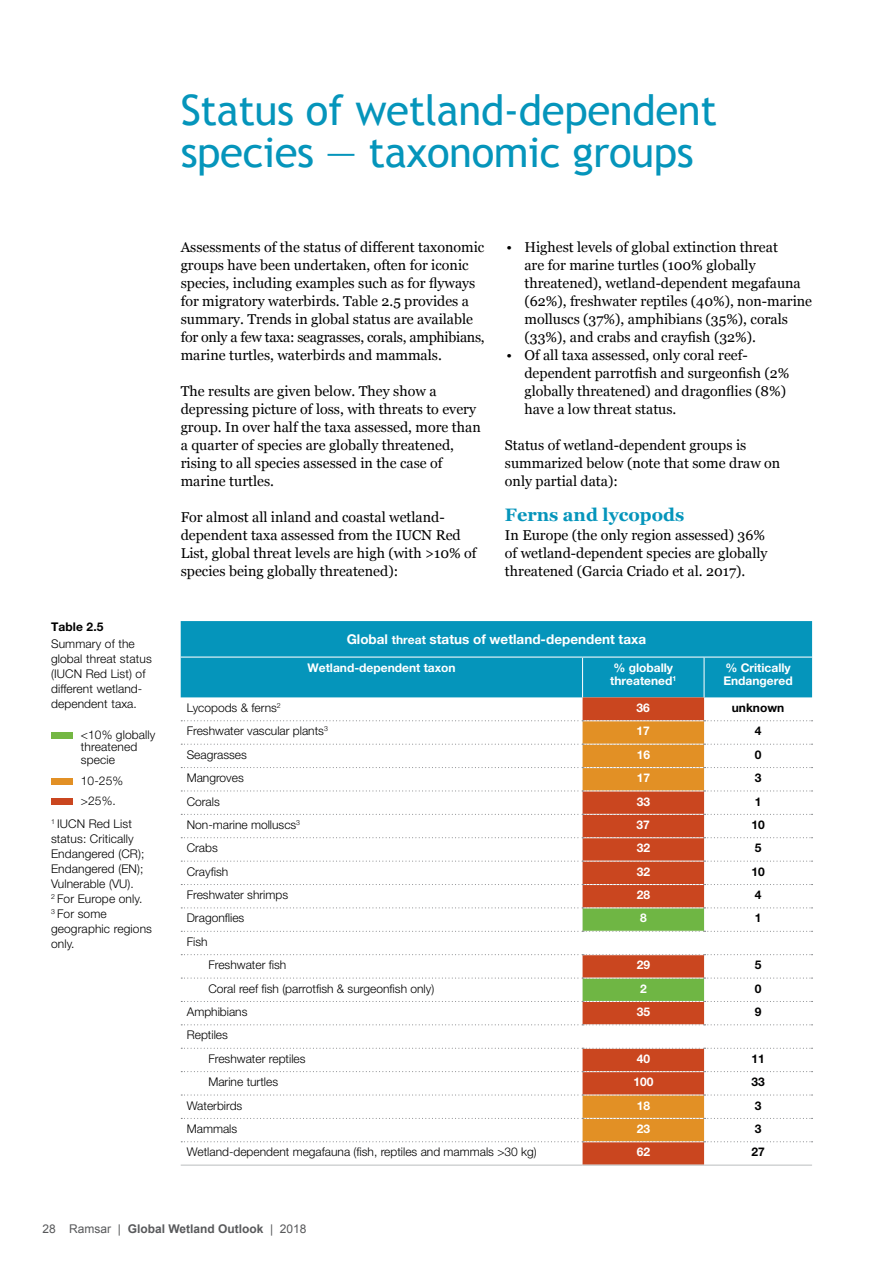
<style>
.page{position:relative;width:893px;height:1263px;background:#fff}
.page>*{position:absolute;margin:0;border:0;box-sizing:border-box;transform-origin:0 0}
.t1{font:42px/42px "Trebuchet MS";letter-spacing:-.01em;color:#0595bb}
.t2{font:700 18px "Georgia";color:#0595bb}
.t3{font:14.25px/18px "Georgia";color:#000}
.t4{font:700 13.5px "Helvetica Neue LT Pro";color:#fff}
.t5{font:300 12px/15px "Helvetica Neue LT Pro";color:#000}
.t6{font:700 12px/13.8px "Helvetica Neue LT Pro";color:#fff}
.t7{font:700 12px "Helvetica Neue LT Pro";color:#000}
.t8{font:700 12px "Arial";color:#58595b}
.s1{font-size:12px}
.s2{font-weight:400}
</style>
<div class="page">
<div style="left:181px;top:621px;width:631px;height:76px;background:#0595bb"></div>
<div style="left:583px;top:697px;width:121px;height:467px;background:#ca461f"></div>
<svg style="left:583px;top:721px;width:121px;height:420px;background:#d66f33"></svg>
<hr style="left:582px;top:658px;width:1px;height:39px;background:#fff">
<hr style="left:704px;top:658px;width:1px;height:39px;background:#fff">
<svg style="left:181px;top:1118px;width:631px;height:1px"></svg>
<svg style="left:181px;top:744px;width:631px;height:1px"></svg>
<svg style="left:181px;top:767px;width:631px;height:1px"></svg>
<svg style="left:181px;top:790px;width:631px;height:1px"></svg>
<svg style="left:181px;top:814px;width:631px;height:1px"></svg>
<svg style="left:181px;top:837px;width:631px;height:1px"></svg>
<svg style="left:181px;top:860px;width:631px;height:2px"></svg>
<svg style="left:181px;top:884px;width:631px;height:1px"></svg>
<svg style="left:181px;top:720px;width:631px;height:1px"></svg>
<svg style="left:181px;top:1141px;width:631px;height:1px"></svg>
<svg style="left:181px;top:1048px;width:631px;height:1px"></svg>
<svg style="left:181px;top:1071px;width:631px;height:1px"></svg>
<svg style="left:181px;top:1094px;width:631px;height:1px"></svg>
<hr style="left:181px;top:656px;width:402px;height:2px;background:#fff">
<hr style="left:583px;top:656px;width:121px;height:2px;background:#fff">
<hr style="left:704px;top:656px;width:108px;height:2px;background:#fff">
<svg style="left:181px;top:1024px;width:631px;height:1px"></svg>
<hr style="left:181px;top:1164px;width:402px;height:2px;background:#d1d3d4">
<hr style="left:583px;top:1164px;width:121px;height:2px;background:#d1d3d4">
<hr style="left:704px;top:1164px;width:108px;height:2px;background:#d1d3d4">
<svg style="left:181px;top:907px;width:631px;height:95px"></svg>
<div style="left:51px;top:732px;width:21px;height:7px;background:#74b743"></div>
<div style="left:51px;top:778px;width:21px;height:7px;background:#e29025"></div>
<div style="left:51px;top:799px;width:21px;height:6px;background:#ca461f"></div>
<h1 class="t1" style="left:181px;top:89px;width:538px">Status of wetland-dependent species — taxonomic groups</h1>
<p class="t3" style="left:181px;top:237px;width:306px">Assessments of the status of different taxonomic groups have been undertaken, often for iconic species, including examples such as for flyways for migratory waterbirds. Table 2.5 provides a summary. Trends in global status are available for only a few taxa: seagrasses, corals, amphibians, marine turtles, waterbirds and mammals.</p>
<p class="t3" style="left:181px;top:381px;width:302px">The results are given below. They show a depressing picture of loss, with threats to every group. In over half the taxa assessed, more than a quarter of species are globally threatened, rising to all species assessed in the case of marine turtles.</p>
<p class="t3" style="left:181px;top:507px;width:297px">For almost all inland and coastal wetland&shy;dependent taxa assessed from the IUCN Red List, global threat levels are high (with &gt;10% of species being globally threatened):</p>
<p class="t3" style="left:524px;top:237px;width:289px;text-indent:-18px">• Highest levels of global extinction threat<br>are for marine turtles (100% globally threatened), wetland-dependent megafauna (62%), freshwater reptiles (40%), non-marine molluscs (37%), amphibians (35%), corals (33%), and crabs and crayfish (32%).</p>
<p class="t3" style="left:524px;top:345px;width:266px;text-indent:-18px">• Of all taxa assessed, only coral reef&shy;dependent parrotfish and surgeonfish (2% globally threatened) and dragonflies (8%) have a low threat status.</p>
<p class="t3" style="left:505px;top:435px;width:277px">Status of wetland-dependent groups is summarized below (note that some draw on only partial data):</p>
<p class="t2" style="left:505px;top:501px;width:181px">Ferns and lycopods</p>
<p class="t3" style="left:505px;top:525px;width:264px">In Europe (the only region assessed) 36% of wetland-dependent species are globally threatened (Garcia Criado et al. 2017).</p>
<p class="t7" style="left:51px;top:619px;width:54px">Table 2.5</p>
<p class="t5" style="left:51px;top:636px;width:102px">Summary of the global threat status (IUCN Red List) of different wetland&shy;dependent taxa.</p>
<p class="t4" style="left:347px;top:631px;width:301px">Global <span class="s1">threat</span> status of wetland-dependent taxa</p>
<p class="t6" style="left:308px;top:660px;width:150px">Wetland-dependent taxon</p>
<p class="t6" style="left:610px;top:660px;width:68px">% globally threatened<sup>1</sup></p>
<p class="t6" style="left:723px;top:660px;width:71px">% Critically<br>Endangered</p>
<p class="t5" style="left:187px;top:700px;width:96px">Lycopods &amp; ferns<sup>2</sup></p>
<p class="t6" style="left:637px;top:700px;width:15px">36</p>
<p class="t7" style="left:732px;top:700px;width:54px">unknown</p>
<p class="t5" style="left:187px;top:723px;width:143px">Freshwater vascular plants<sup>3</sup></p>
<p class="t6" style="left:637px;top:724px;width:15px">17</p>
<p class="t7" style="left:755px;top:724px;width:8px">4</p>
<p class="t5" style="left:187px;top:747px;width:62px">Seagrasses</p>
<p class="t6" style="left:637px;top:747px;width:15px">16</p>
<p class="t7" style="left:755px;top:747px;width:8px">0</p>
<p class="t5" style="left:187px;top:770px;width:59px">Mangroves</p>
<p class="t6" style="left:637px;top:771px;width:15px">17</p>
<p class="t7" style="left:755px;top:770px;width:8px">3</p>
<p class="t5" style="left:187px;top:793px;width:35px">Corals</p>
<p class="t6" style="left:637px;top:794px;width:15px">33</p>
<p class="t7" style="left:755px;top:794px;width:8px">1</p>
<p class="t5" style="left:187px;top:817px;width:115px">Non-marine molluscs<sup>3</sup></p>
<p class="t6" style="left:637px;top:817px;width:15px">37</p>
<p class="t7" style="left:751px;top:817px;width:15px">10</p>
<p class="t5" style="left:187px;top:840px;width:33px">Crabs</p>
<p class="t6" style="left:637px;top:841px;width:15px">32</p>
<p class="t7" style="left:755px;top:841px;width:8px">5</p>
<p class="t5" style="left:187px;top:864px;width:43px">Crayfish</p>
<p class="t6" style="left:637px;top:864px;width:15px">32</p>
<p class="t7" style="left:751px;top:864px;width:15px">10</p>
<p class="t5" style="left:187px;top:887px;width:103px">Freshwater shrimps</p>
<p class="t6" style="left:637px;top:888px;width:15px">28</p>
<p class="t7" style="left:755px;top:887px;width:8px">4</p>
<p class="t5" style="left:187px;top:910px;width:59px">Dragonflies</p>
<p class="t6" style="left:640px;top:911px;width:8px">8</p>
<p class="t7" style="left:755px;top:911px;width:8px">1</p>
<p class="t5" style="left:187px;top:934px;width:22px">Fish</p>
<p class="t5" style="left:208px;top:957px;width:80px">Freshwater fish</p>
<p class="t6" style="left:637px;top:958px;width:15px">29</p>
<p class="t7" style="left:755px;top:957px;width:8px">5</p>
<p class="t5" style="left:208px;top:981px;width:227px">Coral reef fish (parrotfish &amp; surgeonfish only)</p>
<p class="t6" style="left:640px;top:981px;width:8px">2</p>
<p class="t7" style="left:755px;top:981px;width:8px">0</p>
<p class="t5" style="left:187px;top:1004px;width:62px">Amphibians</p>
<p class="t6" style="left:637px;top:1004px;width:15px">35</p>
<p class="t7" style="left:755px;top:1004px;width:8px">9</p>
<p class="t5" style="left:208px;top:1023px;width:99px;line-height:23.4px;text-indent:-22px">Reptiles<br>Freshwater reptiles</p>
<p class="t5" style="left:81px;top:728px;width:76px;line-height:12.8px">&lt;10% globally threatened specie</p>
<p class="t5" style="left:81px;top:770px;width:44px;line-height:20.4px">10-25% &gt;25%.</p>
<p class="t5" style="left:51px;top:816px;width:102px"><sup>1</sup> IUCN Red List status: Critically<br>Endangered (CR);<br>Endangered (EN);<br>Vulnerable (VU).<br><sup>2</sup> For Europe only.<br><sup>3</sup> For some geographic regions only.</p>
<p class="t6" style="left:637px;top:1051px;width:15px">40</p>
<p class="t7" style="left:751px;top:1051px;width:15px">11</p>
<p class="t5" style="left:208px;top:1074px;width:71px">Marine turtles</p>
<p class="t6" style="left:633px;top:1075px;width:22px">100</p>
<p class="t7" style="left:751px;top:1074px;width:15px">33</p>
<p class="t5" style="left:187px;top:1097px;width:57px">Waterbirds</p>
<p class="t6" style="left:637px;top:1098px;width:15px">18</p>
<p class="t7" style="left:755px;top:1098px;width:8px">3</p>
<p class="t5" style="left:187px;top:1121px;width:52px">Mammals</p>
<p class="t6" style="left:637px;top:1121px;width:15px">23</p>
<p class="t7" style="left:755px;top:1121px;width:8px">3</p>
<p class="t5" style="left:187px;top:1144px;width:351px">Wetland-dependent megafauna (fish, reptiles and mammals &gt;30 kg)</p>
<p class="t6" style="left:637px;top:1145px;width:15px">62</p>
<p class="t7" style="left:751px;top:1145px;width:15px">27</p>
<p class="t8" style="left:43px;top:1221px;width:266px"><span class="s2">28 Ramsar |</span> Global Wetland Outlook <span class="s2">| 2018</span></p>
</div>
